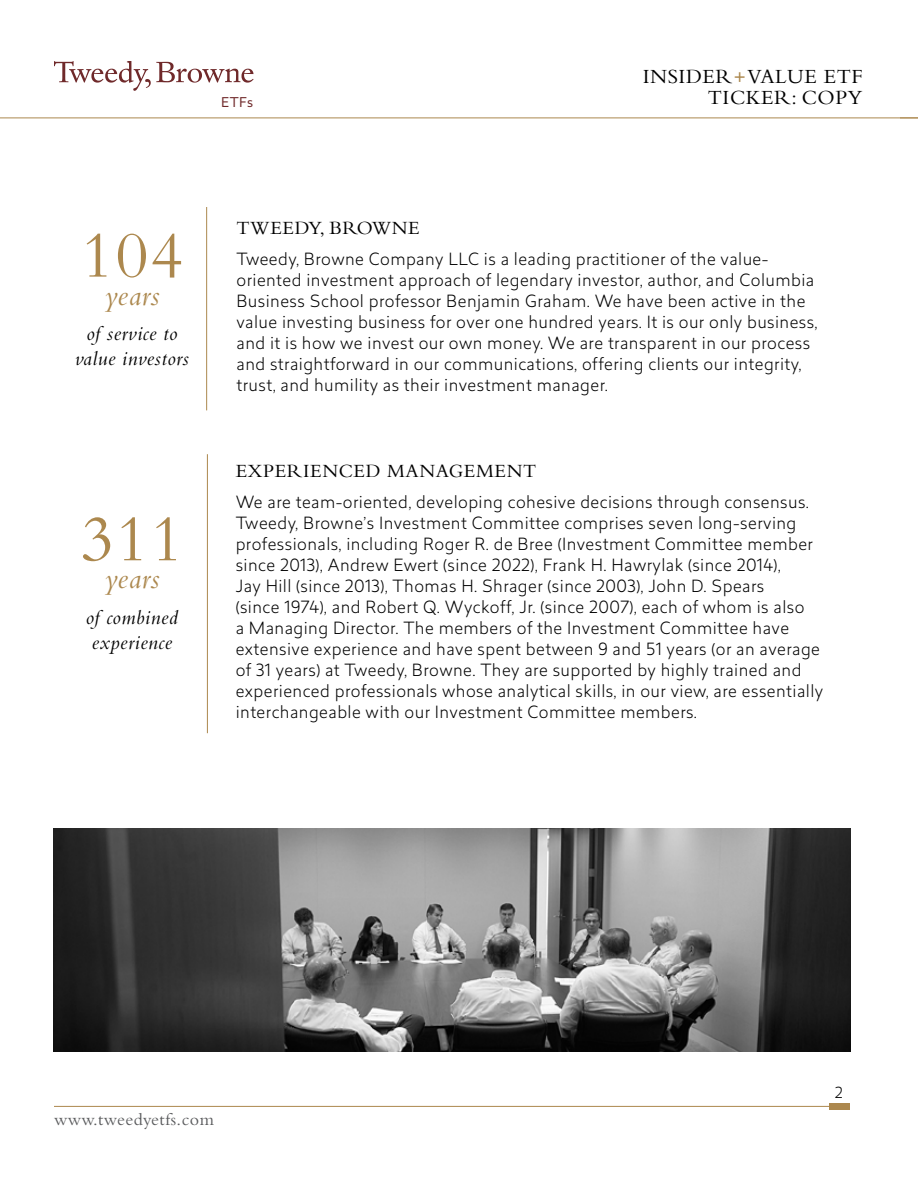
<style>
.page{position:relative;width:918px;height:1188px;background:#fff}
.page>*{position:absolute;margin:0;border:0;box-sizing:border-box;transform-origin:0 0}
.t1{font:67.5px "Bembo Std";letter-spacing:.025em;color:#ac884e}
.t2{font:italic 30px "Bembo Std";letter-spacing:.025em;color:#ac884e}
.t3{font:italic 21px/25.2px "Bembo Std";letter-spacing:.025em;color:#000;text-align:center}
.t4{font:21px/21px "Bembo Std";letter-spacing:.025em;color:#000;text-align:right}
.t5{font:19.5px "Bembo Std";letter-spacing:.03em;color:#000}
.t6{font:18px "Bembo Std";letter-spacing:.025em;color:#58595b}
.t7{font:300 16.5px/21px "Revisal";letter-spacing:.025em;color:#000}
.t8{font:300 15px "Revisal";color:#000}
.t9{font:13.2px "Revisal";color:#6f292a}
.s1{font-weight:600;color:#ac884e}
</style>
<div class="page">
<hr style="left:0;top:118px;width:918px;height:1px;background:#ac884e">
<svg style="left:900px;top:118px;width:18px;height:1px"></svg>
<svg style="left:54px;top:62px;width:200px;height:29px"></svg>
<img style="left:53px;top:829px;width:797px;height:222px">
<hr style="left:206px;top:207px;width:1px;height:203px;background:#ac884e">
<hr style="left:207px;top:454px;width:1px;height:279px;background:#ac884e">
<hr style="left:54px;top:1106px;width:775px;height:1px;background:#ac884e">
<div style="left:829px;top:1103px;width:21px;height:7px;background:#ac884e"></div>
<p class="t9" style="left:221px;top:93px;width:33px">ETFs</p>
<p class="t4" style="left:643px;top:66px;width:221px">INSIDER<span class="s1">+</span>VALUE ETF<br>TICKER: COPY</p>
<h1 class="t1" style="left:81px;top:216px;width:104px">104</h1>
<h2 class="t2" style="left:104px;top:278px;width:57px">years</h2>
<p class="t3" style="left:75px;top:320px;width:115px">of service to value investors</p>
<h1 class="t1" style="left:81px;top:500px;width:104px">311</h1>
<h2 class="t2" style="left:104px;top:561px;width:57px">years</h2>
<p class="t3" style="left:86px;top:604px;width:94px;text-align:left">of combined experience</p>
<p class="t5" style="left:237px;top:216px;width:185px">TWEEDY, BROWNE</p>
<p class="t7" style="left:237px;top:248px;width:583px">Tweedy, Browne Company LLC is a leading practitioner of the value&shy;oriented investment approach of legendary investor, author, and Columbia Business School professor Benjamin Graham. We have been active in the value investing business for over one hundred years. It is our only business, and it is how we invest our own money. We are transparent in our process and straightforward in our communications, offering clients our integrity, trust, and humility as their investment manager.</p>
<p class="t5" style="left:236px;top:459px;width:302px">EXPERIENCED MANAGEMENT</p>
<p class="t7" style="left:236px;top:491px;width:589px">We are team-oriented, developing cohesive decisions through consensus.<br>Tweedy, Browne’s Investment Committee comprises seven long-serving professionals, including Roger R. de Bree (Investment Committee member since 2013), Andrew Ewert (since 2022), Frank H. Hawrylak (since 2014),<br>Jay Hill (since 2013), Thomas H. Shrager (since 2003), John D. Spears<br>(since 1974), and Robert Q. Wyckoff, Jr. (since 2007), each of whom is also<br>a Managing Director. The members of the Investment Committee have extensive experience and have spent between 9 and 51 years (or an average of 31 years) at Tweedy, Browne. They are supported by highly trained and experienced professionals whose analytical skills, in our view, are essentially interchangeable with our Investment Committee members.</p>
<p class="t6" style="left:54px;top:1109px;width:161px">www.tweedyetfs.com</p>
<p class="t8" style="left:835px;top:1082px;width:10px">2</p>
</div>
